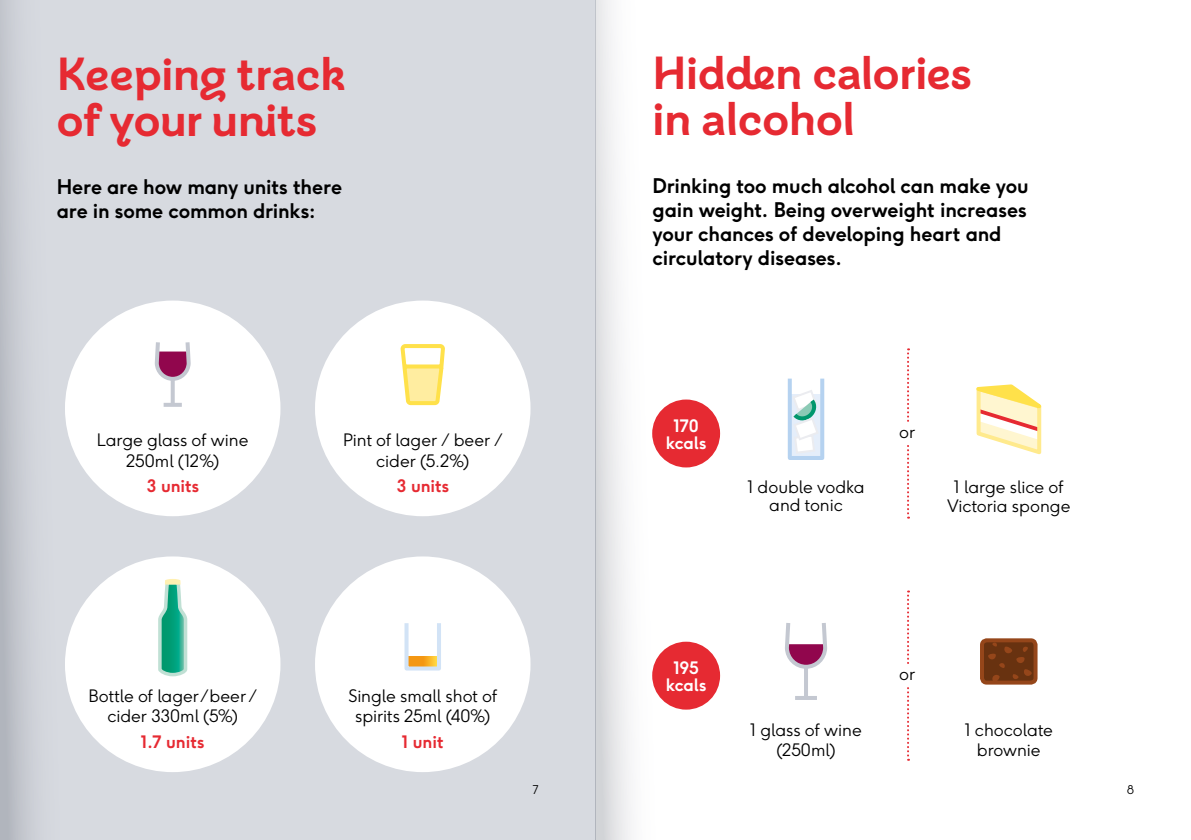
<style>
.page{position:relative;width:1191px;height:840px;background:#fff}
.page>*{position:absolute;margin:0;border:0;box-sizing:border-box;transform-origin:0 0}
.t1{font:700 46px/46px "BHF";color:#e62a32}
.t2{font:700 20px/24px "F37 Ginger";letter-spacing:-.01em;color:#000}
.t3{font:300 17px/20.4px "F37 Ginger";color:#000;text-align:center}
.t4{font:700 17px "F37 Ginger";letter-spacing:-.005em;color:#e62a32}
.t5{font:700 17px/16.4px "F37 Ginger";letter-spacing:-.02em;color:#fff;text-align:center}
.t6{font:300 12px "F37 Ginger";color:#000}
</style>
<div class="page">
<div style="left:0;top:0;width:595px;height:839px;background:#d7dae0"></div>
<div style="left:65px;top:300px;width:215px;height:216px;background:#fff;border-radius:50%"></div>
<div style="left:65px;top:556px;width:215px;height:215px;background:#fff;border-radius:50%"></div>
<div style="left:315px;top:556px;width:215px;height:215px;background:#fff;border-radius:50%"></div>
<div style="left:315px;top:300px;width:215px;height:216px;background:#fff;border-radius:50%"></div>
<svg style="left:400px;top:344px;width:45px;height:62px"></svg>
<svg style="left:153px;top:300px;width:40px;height:82px"></svg>
<svg style="left:171px;top:379px;width:4px;height:23px"></svg>
<svg style="left:164px;top:402px;width:18px;height:4px"></svg>
<svg style="left:409px;top:656px;width:27px;height:9px"></svg>
<div style="left:404px;top:620px;width:37px;height:50px;border:4px solid #d2e3f6"></div>
<svg style="left:158px;top:579px;width:30px;height:98px"></svg>
<svg style="left:976px;top:384px;width:66px;height:71px"></svg>
<div style="left:788px;top:376px;width:36px;height:83px;border:4px solid #b5d2f0"></div>
<svg style="left:785px;top:388px;width:42px;height:281px"></svg>
<hr style="left:804px;top:666px;width:4px;height:31px;background:#c4c8d1">
<svg style="left:795px;top:696px;width:22px;height:3px"></svg>
<div style="left:982px;top:640px;width:53px;height:42px;background:#683210;border-radius:5px"></div>
<div style="left:980px;top:638px;width:57px;height:46px;border:4px solid #95461a;border-radius:5px"></div>
<svg style="left:987px;top:641px;width:45px;height:41px"></svg>
<div style="left:652px;top:399px;width:68px;height:68px;background:#e62a32;border-radius:50%"></div>
<div style="left:652px;top:641px;width:68px;height:68px;background:#e62a32;border-radius:50%"></div>
<svg style="left:907px;top:348px;width:2px;height:170px"></svg>
<svg style="left:907px;top:590px;width:2px;height:170px"></svg>
<div style="left:895px;top:424px;width:23px;height:18px;background:#fff"></div>
<div style="left:895px;top:666px;width:23px;height:18px;background:#fff"></div>
<svg style="left:0;top:0;width:74px;height:839px"></svg>
<svg style="left:595px;top:0;width:74px;height:839px"></svg>
<h1 class="t1" style="left:57px;top:51px;width:290px">Keeping track of your units</h1>
<p class="t2" style="left:57px;top:174px;width:287px">Here are how many units there are in some common drinks:</p>
<h1 class="t1" style="left:652px;top:50px;width:321px">Hidden calories in alcohol</h1>
<p class="t2" style="left:652px;top:173px;width:377px">Drinking too much alcohol can make you gain weight. Being overweight increases your chances of developing heart and circulatory diseases.</p>
<p class="t3" style="left:97px;top:430px;width:153px">Large glass of wine<br>250ml (12%)</p>
<p class="t4" style="left:146px;top:474px;width:55px">3 units</p>
<p class="t3" style="left:343px;top:430px;width:161px">Pint of lager / beer / cider (5.2%)</p>
<p class="t4" style="left:396px;top:474px;width:55px">3 units</p>
<p class="t5" style="left:665px;top:417px;width:42px">170 kcals</p>
<p class="t3" style="left:899px;top:421px;width:17px">or</p>
<p class="t3" style="left:747px;top:478px;width:119px;line-height:18px">1 double vodka and tonic</p>
<p class="t3" style="left:947px;top:477px;width:125px;line-height:19px">1 large slice of<br>Victoria sponge</p>
<p class="t3" style="left:88px;top:685px;width:170px">Bottle of lager/beer / cider 330ml (5%)</p>
<p class="t3" style="left:348px;top:685px;width:150px">Single small shot of spirits 25ml (40%)</p>
<p class="t4" style="left:141px;top:730px;width:65px">1.7 units</p>
<p class="t4" style="left:402px;top:730px;width:43px">1 unit</p>
<p class="t5" style="left:665px;top:659px;width:42px">195 kcals</p>
<p class="t3" style="left:750px;top:718px;width:113px">1 glass of wine (250ml)</p>
<p class="t3" style="left:899px;top:663px;width:17px">or</p>
<p class="t3" style="left:964px;top:718px;width:90px">1 chocolate brownie</p>
<p class="t6" style="left:533px;top:782px;width:8px">7</p>
<p class="t6" style="left:1126px;top:782px;width:9px">8</p>
</div>
